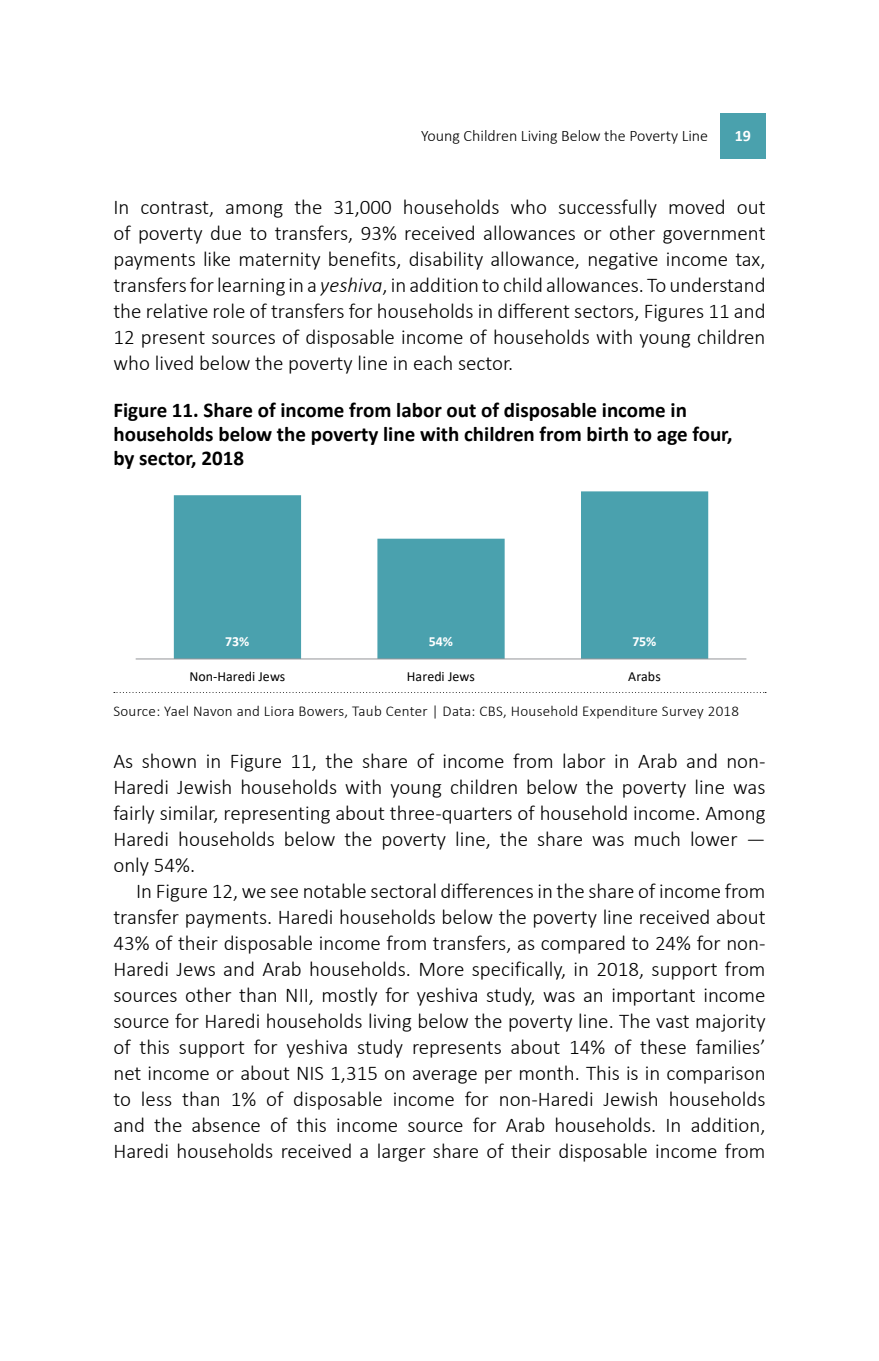
<style>
.page{position:relative;width:879px;height:1361px;background:#fff}
.page>*{position:absolute;margin:0;border:0;box-sizing:border-box;transform-origin:0 0}
.t1{font:300 21px/26px "Calibri";color:#000;text-align:justify}
.t2{font:700 21px/24px "Calibri";color:#000}
.t3{font:300 16px "Calibri";color:#000}
.t4{font:700 16px "Calibri";color:#fff}
.t5{font:300 15px "Calibri";letter-spacing:.02em;color:#000}
.t6{font:14px "Calibri";color:#000}
.t7{font:700 14px "Calibri";color:#fff}
.s1{font-style:italic}
</style>
<div class="page">
<svg style="left:114px;top:692px;width:652px;height:1px"></svg>
<svg style="left:174px;top:491px;width:534px;height:167px;fill:#4aa1ae"></svg>
<hr style="left:136px;top:658px;width:610px;height:1px;background:#939598">
<div style="left:720px;top:113px;width:45px;height:46px;background:#4aa1ad"></div>
<p class="t3" style="left:421px;top:125px;width:288px">Young Children Living Below the Poverty Line</p>
<p class="t4" style="left:735px;top:124px;width:18px">19</p>
<p class="t1" style="left:113px;top:194px;width:654px">In contrast, among the 31,000 households who successfully moved out of poverty due to transfers, 93% received allowances or other government payments like maternity benefits, disability allowance, negative income tax, transfers for learning in a <span class="s1">yeshiva</span>, in addition to child allowances. To understand the relative role of transfers for households in different sectors, Figures 11 and 12 present sources of disposable income of households with young children who lived below the poverty line in each sector.</p>
<p class="t2" style="left:113px;top:398px;width:621px">Figure 11. Share of income from labor out of disposable income in households below the poverty line with children from birth to age four, by sector, 2018</p>
<p class="t7" style="left:225px;top:631px;width:26px">73%</p>
<p class="t7" style="left:429px;top:631px;width:26px">54%</p>
<p class="t7" style="left:632px;top:631px;width:26px">75%</p>
<p class="t6" style="left:189px;top:667px;width:97px">Non-Haredi Jews</p>
<p class="t6" style="left:407px;top:667px;width:69px">Haredi Jews</p>
<p class="t6" style="left:628px;top:667px;width:34px">Arabs</p>
<p class="t5" style="left:113px;top:701px;width:627px">Source: Yael Navon and Liora Bowers, Taub Center | Data: CBS, Household Expenditure Survey 2018</p>
<p class="t1" style="left:113px;top:747px;width:653px">As shown in Figure 11, the share of income from labor in Arab and non-Haredi Jewish households with young children below the poverty line was fairly similar, representing about three-quarters of household income. Among Haredi households below the poverty line, the share was much lower — only 54%.</p>
<p class="t1" style="left:113px;top:877px;width:654px;text-indent:23px">In Figure 12, we see notable sectoral differences in the share of income from transfer payments. Haredi households below the poverty line received about 43% of their disposable income from transfers, as compared to 24% for non-Haredi Jews and Arab households. More specifically, in 2018, support from sources other than NII, mostly for yeshiva study, was an important income source for Haredi households living below the poverty line. The vast majority of this support for yeshiva study represents about 14% of these families’ net income or about NIS 1,315 on average per month. This is in comparison to less than 1% of disposable income for non-Haredi Jewish households and the absence of this income source for Arab households. In addition, Haredi households received a larger share of their disposable income from</p>
</div>
